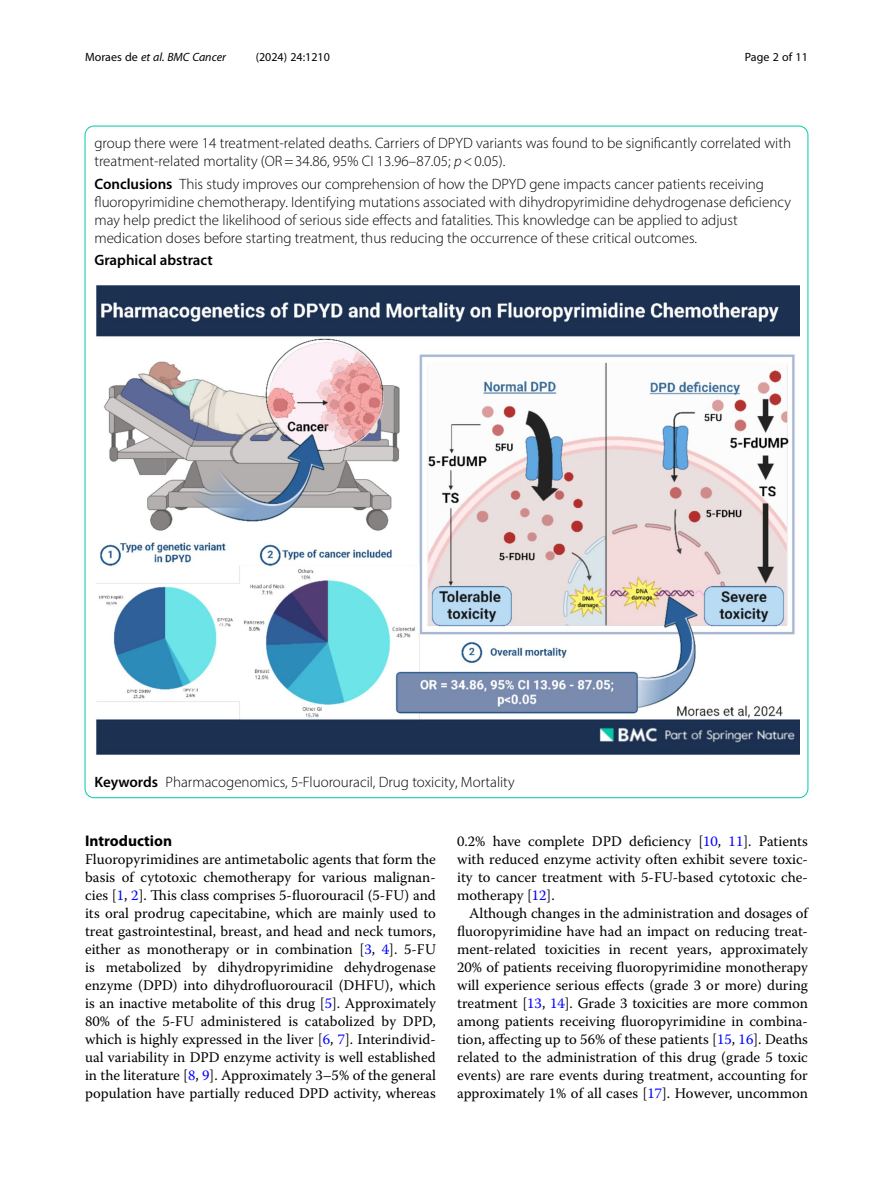
<style>
.page{position:relative;width:893px;height:1191px;background:#fff}
.page>*{position:absolute;margin:0;border:0;box-sizing:border-box;transform-origin:0 0}
.Head_1{font:700 15.45px "Myriad Pro";color:#000}
.Abstract_Structured{font:300 15px/18px "Myriad Pro";color:#000}
.Keyword_Text{font:300 15px "Myriad Pro";color:#000}
.Abstract_Structured-2{font:600 15px "Myriad Pro";color:#000}
.Body_Text{font:14.7px/18px "Warnock Pro";color:#000;text-align:justify}
.Body_Text_Indent{font:14.7px/18px "Warnock Pro";color:#000;text-align:justify}
.t1{font:italic 12px "Myriad Pro";color:#000}
.t2{font:12px "Myriad Pro";color:#000}
.s1{font-style:normal}
.s2{font-style:italic}
.s3{font-weight:600}
.s4{color:#00f}
</style>
<div class="page">
<img style="left:96px;top:285px;width:703px;height:470px">
<p class="t1" style="left:85px;top:50px;width:142px"><span class="s1">Moraes de</span> et al. BMC Cancer</p>
<p class="t2" style="left:256px;top:50px;width:76px">(2024) 24:1210</p>
<p class="t2" style="left:745px;top:50px;width:65px">Page 2 of 11</p>
<p class="Abstract_Structured" style="left:94px;top:134px;width:698px">group there were 14 treatment-related deaths. Carriers of DPYD variants was found to be significantly correlated with treatment-related mortality (OR=34.86, 95% CI 13.96–87.05; <span class="s2">p</span>&lt;0.05).</p>
<p class="Abstract_Structured" style="left:94px;top:174px;width:698px"><span class="s3">Conclusions</span> This study improves our comprehension of how the DPYD gene impacts cancer patients receiving fluoropyrimidine chemotherapy. Identifying mutations associated with dihydropyrimidine dehydrogenase deficiency may help predict the likelihood of serious side effects and fatalities. This knowledge can be applied to adjust medication doses before starting treatment, thus reducing the occurrence of these critical outcomes.</p>
<p class="Abstract_Structured-2" style="left:94px;top:251px;width:120px">Graphical abstract</p>
<p class="Keyword_Text" style="left:94px;top:773px;width:422px"><span class="s3">Keywords</span> Pharmacogenomics, 5-Fluorouracil, Drug toxicity, Mortality</p>
<p class="Head_1" style="left:85px;top:831px;width:89px">Introduction</p>
<p class="Body_Text" style="left:85px;top:850px;width:352px">Fluoropyrimidines are antimetabolic agents that form the basis of cytotoxic chemotherapy for various malignan&shy;cies [<span class="s4">1</span>, <span class="s4">2</span>]. This class comprises 5-fluorouracil (5-FU) and its oral prodrug capecitabine, which are mainly used to treat gastrointestinal, breast, and head and neck tumors, either as monotherapy or in combination [<span class="s4">3</span>, <span class="s4">4</span>]. 5-FU is metabolized by dihydropyrimidine dehydrogenase enzyme (DPD) into dihydrofluorouracil (DHFU), which is an inactive metabolite of this drug [<span class="s4">5</span>]. Approximately 80% of the 5-FU administered is catabolized by DPD, which is highly expressed in the liver [<span class="s4">6</span>, <span class="s4">7</span>]. Interindivid&shy;ual variability in DPD enzyme activity is well established in the literature [<span class="s4">8</span>, <span class="s4">9</span>]. Approximately 3–5% of the general population have partially reduced DPD activity, whereas</p>
<p class="Body_Text" style="left:457px;top:832px;width:352px">0.2% have complete DPD deficiency [<span class="s4">10</span>, <span class="s4">11</span>]. Patients with reduced enzyme activity often exhibit severe toxic&shy;ity to cancer treatment with 5-FU-based cytotoxic che&shy;motherapy [<span class="s4">12</span>].</p>
<p class="Body_Text_Indent" style="left:457px;top:904px;width:352px;text-indent:12px">Although changes in the administration and dosages of fluoropyrimidine have had an impact on reducing treat&shy;ment-related toxicities in recent years, approximately 20% of patients receiving fluoropyrimidine monotherapy will experience serious effects (grade 3 or more) during treatment [<span class="s4">13</span>, <span class="s4">14</span>]. Grade 3 toxicities are more common among patients receiving fluoropyrimidine in combina&shy;tion, affecting up to 56% of these patients [<span class="s4">15</span>, <span class="s4">16</span>]. Deaths related to the administration of this drug (grade 5 toxic events) are rare events during treatment, accounting for approximately 1% of all cases [<span class="s4">17</span>]. However, uncommon</p>
</div>
